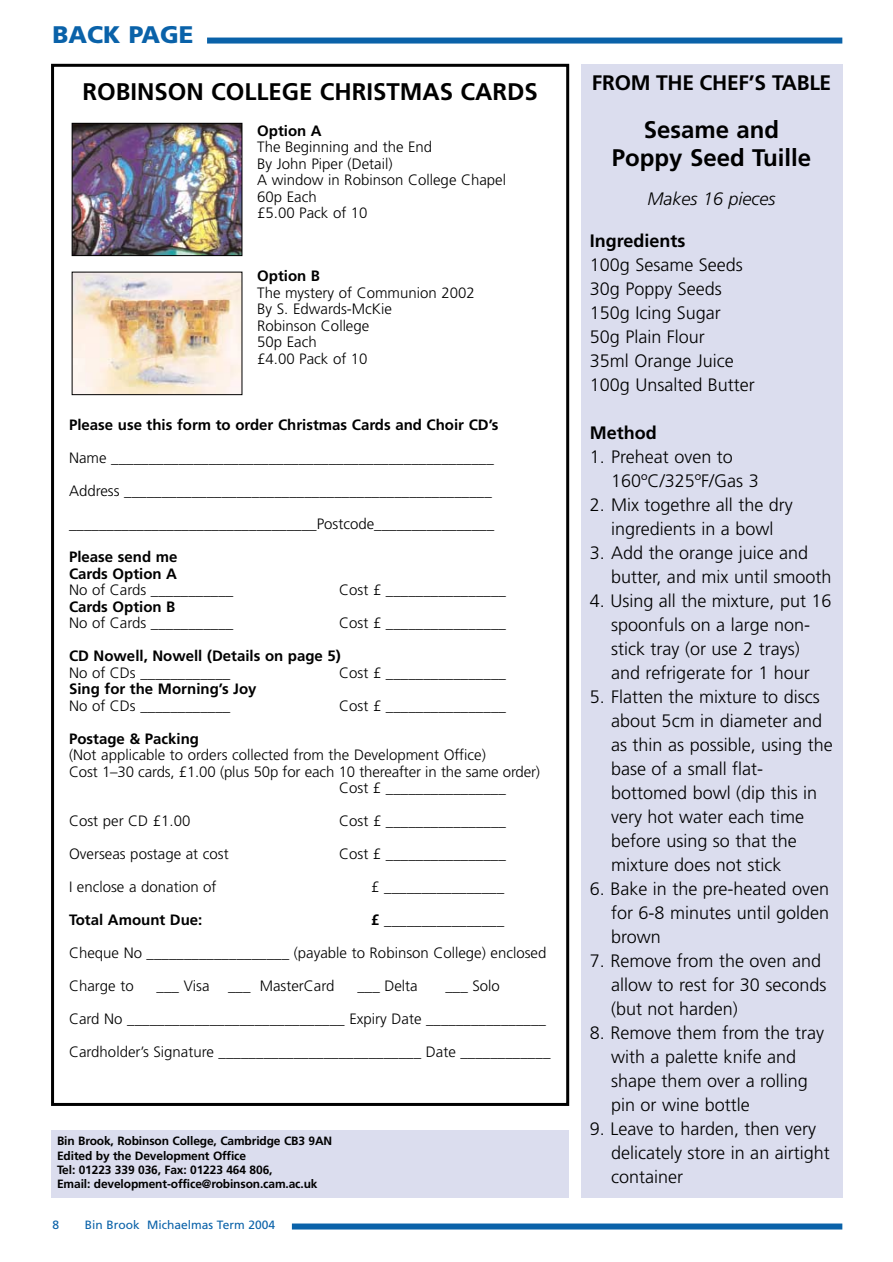
<style>
.page{position:relative;width:893px;height:1262px;background:#fff}
.page>*{position:absolute;margin:0;border:0;box-sizing:border-box;transform-origin:0 0}
.t1{font:700 24px/28.5px "Frutiger";color:#000;text-align:center}
.t2{font:900 24px "Frutiger";color:#0a62a9}
.t3{font:700 21px "Frutiger";letter-spacing:-.01em;color:#000}
.t4{font:300 18px/24px "Frutiger";color:#000}
.t5{font:700 18px "Frutiger";color:#000}
.t6{font:italic 300 18px "Frutiger";color:#000}
.t7{font:300 15px/16.5px "Frutiger";color:#000}
.t8{font:700 15px/16.5px "Frutiger";color:#000}
.t9{font:700 12px/14.4px "Frutiger";letter-spacing:-.01em;color:#000}
.t10{font:12px "Frutiger";color:#0a62a9}
</style>
<div class="page">
<div style="left:207px;top:38px;width:635px;height:6px;background:#0a62a9"></div>
<div style="left:292px;top:1223px;width:550px;height:6px;background:#0a62a9"></div>
<div style="left:51px;top:1129px;width:517px;height:68px;background:#dbddee"></div>
<div style="left:51px;top:64px;width:518px;height:1042px;border:3px solid #000"></div>
<div style="left:581px;top:64px;width:261px;height:1133px;background:#dbddee"></div>
<img style="left:74px;top:125px;width:166px;height:129px">
<div style="left:72px;top:123px;width:170px;height:133px;border:1px solid #000"></div>
<img style="left:74px;top:274px;width:166px;height:119px">
<h1 class="t2" style="left:53px;top:25px;width:142px">BACK PAGE</h1>
<h1 class="t1" style="left:82px;top:79px;width:457px">ROBINSON COLLEGE CHRISTMAS CARDS</h1>
<p class="t8" style="left:257px;top:123px;width:66px">Option A</p>
<p class="t7" style="left:257px;top:140px;width:250px">The Beginning and the End<br>By John Piper (Detail)<br>A window in Robinson College Chapel<br>60p Each<br>£5.00 Pack of 10</p>
<p class="t8" style="left:257px;top:269px;width:64px">Option B</p>
<p class="t7" style="left:257px;top:285px;width:219px">The mystery of Communion 2002<br>By S. Edwards-McKie<br>Robinson College<br>50p Each<br>£4.00 Pack of 10</p>
<p class="t8" style="left:69px;top:417px;width:431px">Please use this form to order Christmas Cards and Choir CD’s</p>
<p class="t7" style="left:69px;top:442px;width:426px;line-height:33px">Name ___________________________________________________<br>Address _________________________________________________</p>
<p class="t7" style="left:69px;top:516px;width:427px">_________________________________Postcode________________</p>
<p class="t8" style="left:69px;top:549px;width:110px">Please send me<br>Cards Option A</p>
<p class="t7" style="left:69px;top:582px;width:166px">No of Cards ___________</p>
<p class="t7" style="left:339px;top:582px;width:168px">Cost £ ________________</p>
<p class="t8" style="left:69px;top:599px;width:108px">Cards Option B</p>
<p class="t7" style="left:69px;top:615px;width:166px">No of Cards ___________</p>
<p class="t7" style="left:339px;top:615px;width:168px">Cost £ ________________</p>
<p class="t8" style="left:69px;top:648px;width:273px">CD Nowell, Nowell (Details on page 5)</p>
<p class="t7" style="left:69px;top:665px;width:163px">No of CDs ____________</p>
<p class="t7" style="left:339px;top:665px;width:168px">Cost £ ________________</p>
<p class="t8" style="left:69px;top:681px;width:189px">Sing for the Morning’s Joy</p>
<p class="t7" style="left:69px;top:698px;width:163px">No of CDs ____________</p>
<p class="t7" style="left:339px;top:698px;width:168px">Cost £ ________________</p>
<p class="t8" style="left:69px;top:731px;width:132px">Postage &amp; Packing</p>
<p class="t7" style="left:69px;top:747px;width:418px">(Not applicable to orders collected from the Development Office)</p>
<p class="t7" style="left:69px;top:764px;width:472px">Cost 1–30 cards, £1.00 (plus 50p for each 10 thereafter in the same order)</p>
<p class="t7" style="left:339px;top:780px;width:168px">Cost £ ________________</p>
<p class="t7" style="left:69px;top:813px;width:123px">Cost per CD £1.00</p>
<p class="t7" style="left:339px;top:813px;width:168px">Cost £ ________________</p>
<p class="t7" style="left:69px;top:846px;width:161px">Overseas postage at cost</p>
<p class="t7" style="left:339px;top:846px;width:168px">Cost £ ________________</p>
<p class="t7" style="left:69px;top:879px;width:149px">I enclose a donation of</p>
<p class="t7" style="left:371px;top:879px;width:134px">£ ________________</p>
<p class="t8" style="left:69px;top:912px;width:135px">Total Amount Due:</p>
<p class="t8" style="left:371px;top:912px;width:134px">£ ________________</p>
<p class="t7" style="left:69px;top:945px;width:479px">Cheque No ___________________ (payable to Robinson College) enclosed</p>
<p class="t7" style="left:69px;top:978px;width:66px">Charge to</p>
<p class="t7" style="left:157px;top:978px;width:179px">___ Visa ___ MasterCard</p>
<p class="t7" style="left:357px;top:978px;width:62px">___ Delta</p>
<p class="t7" style="left:445px;top:978px;width:56px">___ Solo</p>
<p class="t7" style="left:69px;top:1011px;width:478px">Card No _____________________________ Expiry Date ________________</p>
<p class="t7" style="left:69px;top:1044px;width:483px">Cardholder’s Signature ___________________________ Date ____________</p>
<p class="t9" style="left:57px;top:1134px;width:277px">Bin Brook, Robinson College, Cambridge CB3 9AN Edited by the Development Office<br>Tel: 01223 339 036, Fax: 01223 464 806,<br>Email: development-office@robinson.cam.ac.uk</p>
<p class="t10" style="left:53px;top:1220px;width:8px">8</p>
<p class="t10" style="left:85px;top:1220px;width:192px">Bin Brook Michaelmas Term 2004</p>
<h2 class="t3" style="left:592px;top:74px;width:241px">FROM THE CHEF’S TABLE</h2>
<h1 class="t1" style="left:612px;top:117px;width:201px">Sesame and<br>Poppy Seed Tuille</h1>
<p class="t6" style="left:647px;top:192px;width:130px">Makes 16 pieces</p>
<p class="t5" style="left:590px;top:234px;width:97px">Ingredients</p>
<p class="t4" style="left:590px;top:254px;width:167px">100g Sesame Seeds<br>30g Poppy Seeds<br>150g Icing Sugar<br>50g Plain Flour<br>35ml Orange Juice<br>100g Unsalted Butter</p>
<p class="t5" style="left:590px;top:426px;width:68px">Method</p>
<p class="t4" style="left:611px;top:446px;width:149px;text-indent:-21px">1. Preheat oven to<br>160ºC/325ºF/Gas 3</p>
<p class="t4" style="left:590px;top:494px;width:204px;text-align:center">2. Mix togethre all the dry ingredients in a bowl</p>
<p class="t4" style="left:611px;top:542px;width:222px;text-indent:-21px">3. Add the orange juice and butter, and mix until smooth</p>
<p class="t4" style="left:590px;top:590px;width:243px;text-align:center">4. Using all the mixture, put 16 spoonfuls on a large non-<br>stick tray (or use 2 trays)<br>and refrigerate for 1 hour</p>
<p class="t4" style="left:611px;top:686px;width:223px;text-indent:-21px">5. Flatten the mixture to discs about 5cm in diameter and as thin as possible, using the base of a small flat&shy;bottomed bowl (dip this in very hot water each time before using so that the mixture does not stick</p>
<p class="t4" style="left:611px;top:878px;width:220px;text-align:justify;text-indent:-21px">6. Bake in the pre-heated oven for 6-8 minutes until golden brown</p>
<p class="t4" style="left:611px;top:950px;width:217px;text-indent:-21px">7. Remove from the oven and allow to rest for 30 seconds (but not harden)</p>
<p class="t4" style="left:611px;top:1022px;width:214px;text-indent:-21px">8. Remove them from the tray with a palette knife and shape them over a rolling pin or wine bottle</p>
<p class="t4" style="left:611px;top:1118px;width:220px;text-indent:-21px">9. Leave to harden, then very delicately store in an airtight container</p>
</div>
